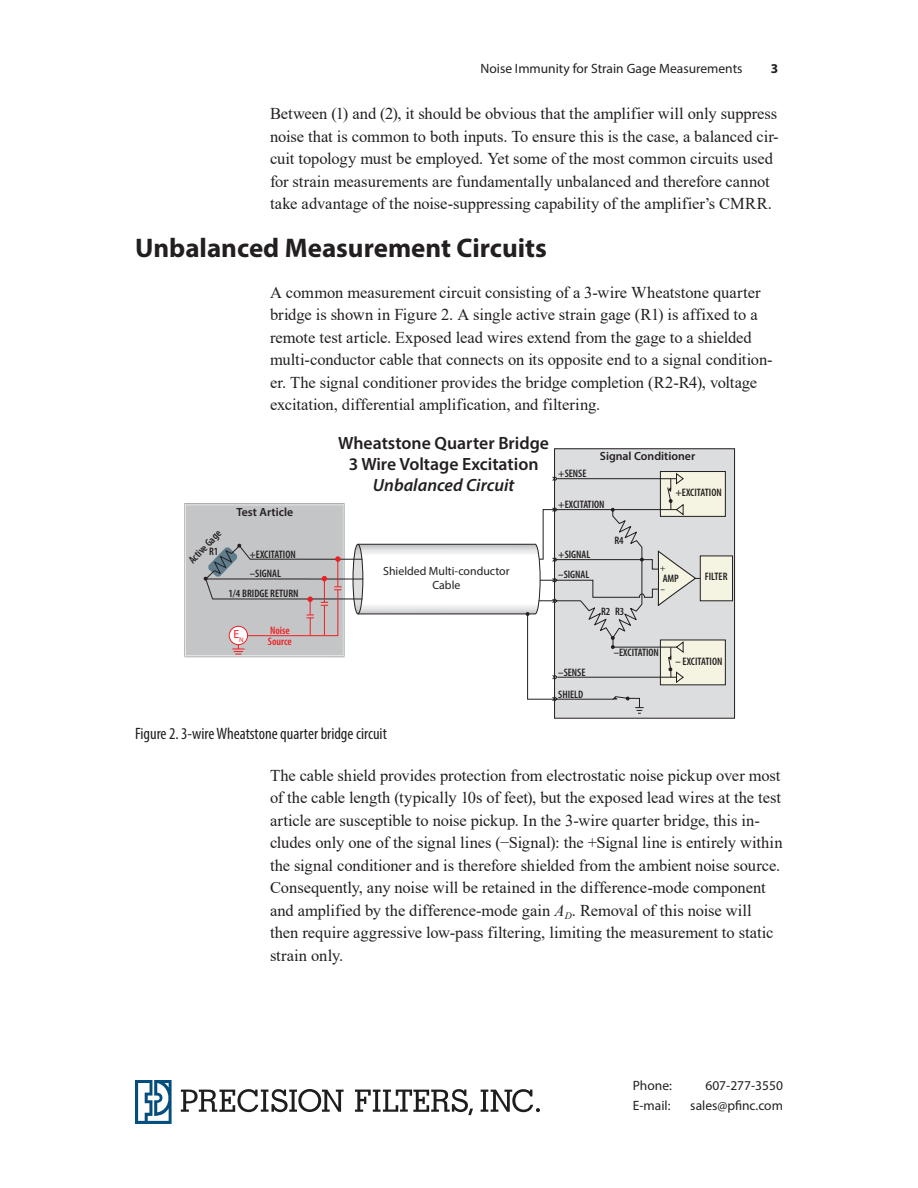
<style>
.page{position:relative;width:918px;height:1188px;background:#fff}
.page>*{position:absolute;margin:0;border:0;box-sizing:border-box;transform-origin:0 0}
.t1{font:700 27px "Myriad Pro";color:#231f20}
.t2{font:600 17.85px/21.3px "Myriad Pro";color:#231f20;text-align:center}
.t3{font:italic 600 17.85px "Myriad Pro";color:#231f20}
.t4{font:16.5px/22.5px "Times New Roman";letter-spacing:-.005em;color:#231f20}
.t5{font:condensed 16.5px "Myriad Pro";color:#231f20}
.t6{font:13.5px "Myriad Pro";color:#231f20}
.t7{font:700 13.5px "Myriad Pro";color:#231f20}
.t8{font:11.85px/14.2px "Myriad Pro";color:#231f20;text-align:center}
.t9{font:600 11.85px "Myriad Pro";color:#231f20}
.t10{font:11.85px "Myriad Pro";color:#ee1f23}
.t11{font:600 condensed 10.8px "Myriad Pro";color:#231f20}
.t12{font:600 condensed 10.8px/11.1px "Myriad Pro";color:#ee1f23}
.t13{font:condensed 7.95px "Swiss 721 BT";color:#231f20}
.s1{font-style:italic}
</style>
<div class="page">
<svg style="left:135px;top:1080px;width:37px;height:44px"></svg>
<svg style="left:355px;top:1089px;width:118px;height:26px"></svg>
<svg style="left:181px;top:1089px;width:163px;height:23px"></svg>
<svg style="left:481px;top:1089px;width:59px;height:23px"></svg>
<div style="left:555px;top:449px;width:180px;height:269px;background:#dcdddf"></div>
<div style="left:554px;top:449px;width:181px;height:269px;border:1px solid #231f20"></div>
<div style="left:660px;top:472px;width:65px;height:44px;background:#f5f4e2"></div>
<div style="left:660px;top:471px;width:66px;height:46px;border:1px solid #231f20"></div>
<div style="left:660px;top:640px;width:65px;height:45px;background:#f5f4e2"></div>
<div style="left:660px;top:639px;width:66px;height:46px;border:1px solid #231f20"></div>
<div style="left:700px;top:556px;width:33px;height:45px;background:#f5f4e2"></div>
<div style="left:700px;top:555px;width:33px;height:46px;border:1px solid #231f20"></div>
<svg style="left:184px;top:473px;width:516px;height:241px"></svg>
<p class="t6" style="left:481px;top:60px;width:263px">Noise Immunity for Strain Gage Measurements</p>
<p class="t7" style="left:771px;top:59px;width:9px">3</p>
<p class="t4" style="left:270px;top:102px;width:510px">Between (1) and (2), it should be obvious that the amplifier will only suppress noise that is common to both inputs. To ensure this is the case, a balanced cir&shy;cuit topology must be employed. Yet some of the most common circuits used for strain measurements are fundamentally unbalanced and therefore cannot take advantage of the noise-suppressing capability of the amplifier’s CMRR.</p>
<h1 class="t1" style="left:135px;top:231px;width:413px">Unbalanced Measurement Circuits</h1>
<p class="t4" style="left:270px;top:281px;width:504px">A common measurement circuit consisting of a 3-wire Wheatstone quarter bridge is shown in Figure 2. A single active strain gage (R1) is affixed to a remote test article. Exposed lead wires extend from the gage to a shielded multi-conductor cable that connects on its opposite end to a signal condition&shy;er. The signal conditioner provides the bridge completion (R2-R4), voltage excitation, differential amplification, and filtering.</p>
<p class="t9" style="left:237px;top:505px;width:58px">Test Article</p>
<p class="t11" style="left:186px;top:557px;width:43px;rotate:-46deg">Active Gage</p>
<p class="t11" style="left:209px;top:545px;width:11px">R1</p>
<p class="t11" style="left:250px;top:548px;width:48px">+EXCITATION</p>
<p class="t11" style="left:229px;top:587px;width:72px">1/4 BRIDGE RETURN</p>
<p class="t11" style="left:250px;top:567px;width:33px">–SIGNAL</p>
<p class="t10" style="left:233px;top:626px;width:12px">E<sub>N</sub></p>
<p class="t12" style="left:268px;top:625px;width:25px">Noise<br>Source</p>
<p class="t2" style="left:338px;top:432px;width:212px">Wheatstone Quarter Bridge<br>3 Wire Voltage Excitation</p>
<p class="t3" style="left:373px;top:474px;width:143px">Unbalanced Circuit</p>
<p class="t11" style="left:558px;top:467px;width:30px">+SENSE</p>
<p class="t9" style="left:600px;top:448px;width:97px">Signal Conditioner</p>
<p class="t11" style="left:675px;top:486px;width:48px">+EXCITATION</p>
<p class="t11" style="left:558px;top:498px;width:48px">+EXCITATION</p>
<p class="t8" style="left:383px;top:564px;width:128px">Shielded Multi-conductor<br>Cable</p>
<p class="t11" style="left:558px;top:548px;width:34px">+SIGNAL</p>
<p class="t11" style="left:558px;top:568px;width:33px">–SIGNAL</p>
<p class="t11" style="left:614px;top:533px;width:11px">R4</p>
<p class="t11" style="left:601px;top:605px;width:25px">R2 R3</p>
<p class="t13" style="left:659px;top:564px;width:8px">+</p>
<p class="t13" style="left:661px;top:584px;width:5px">–</p>
<p class="t11" style="left:663px;top:572px;width:18px">AMP</p>
<p class="t11" style="left:705px;top:570px;width:24px">FILTER</p>
<p class="t11" style="left:558px;top:665px;width:29px">–SENSE</p>
<p class="t11" style="left:558px;top:687px;width:27px">SHIELD</p>
<p class="t11" style="left:614px;top:646px;width:47px">–EXCITATION</p>
<p class="t11" style="left:675px;top:654px;width:49px">– EXCITATION</p>
<p class="t5" style="left:135px;top:724px;width:253px">Figure 2. 3-wire Wheatstone quarter bridge circuit</p>
<p class="t4" style="left:270px;top:763px;width:514px">The cable shield provides protection from electrostatic noise pickup over most of the cable length (typically 10s of feet), but the exposed lead wires at the test article are susceptible to noise pickup. In the 3-wire quarter bridge, this in&shy;cludes only one of the signal lines (−Signal): the +Signal line is entirely within the signal conditioner and is therefore shielded from the ambient noise source.<br>Consequently, any noise will be retained in the difference-mode component and amplified by the difference-mode gain <span class="s1">A</span><sub>D</sub>. Removal of this noise will then require aggressive low-pass filtering, limiting the measurement to static strain only.</p>
<p class="t6" style="left:633px;top:1077px;width:41px">Phone:</p>
<p class="t6" style="left:705px;top:1077px;width:79px">607-277-3550</p>
<p class="t6" style="left:633px;top:1097px;width:39px">E-mail:</p>
<p class="t6" style="left:690px;top:1097px;width:94px">sales@pfinc.com</p>
</div>
